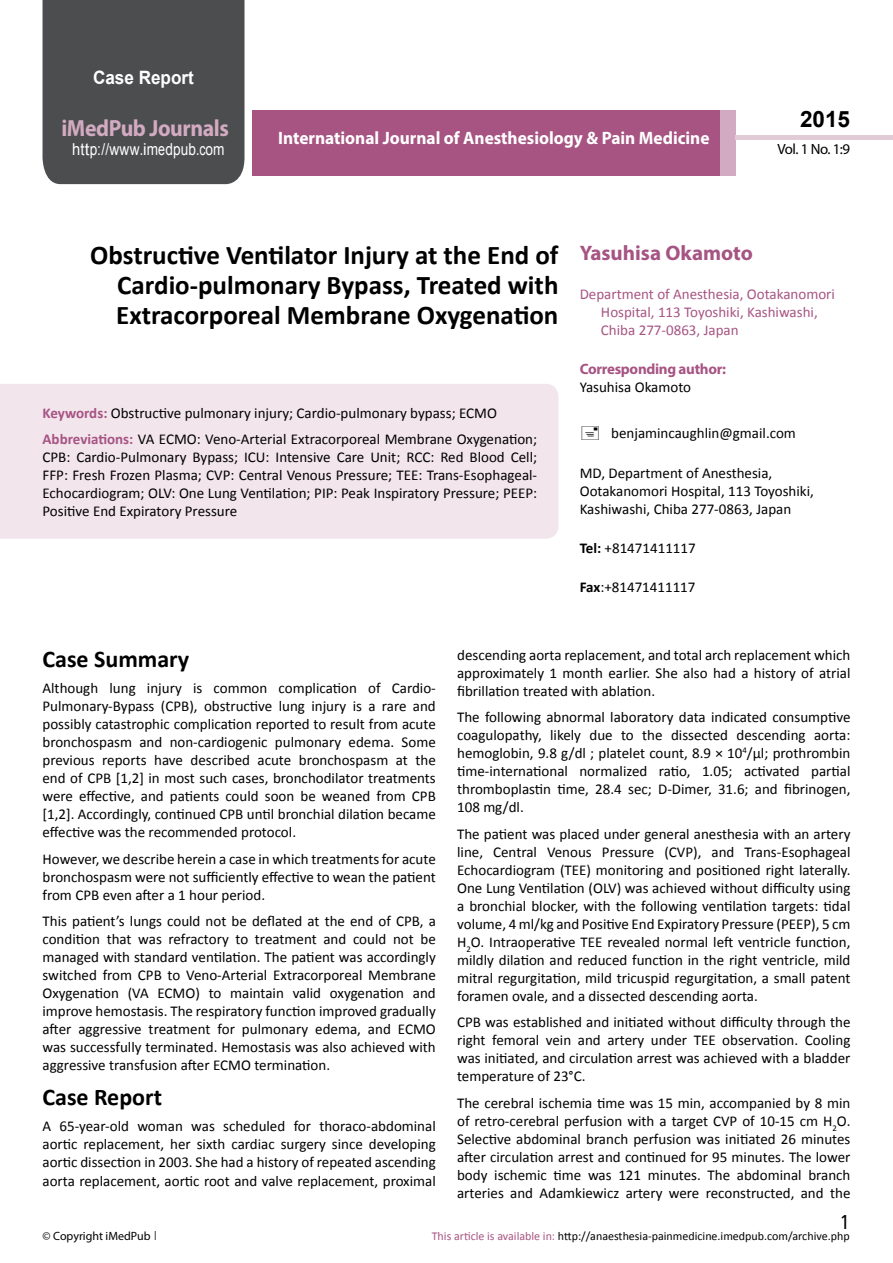
<style>
.page{position:relative;width:893px;height:1263px;background:#fff}
.page>*{position:absolute;margin:0;border:0;box-sizing:border-box;transform-origin:0 0}
.t1{font:700 27px/29.7px "Calibri";color:#000;text-align:justify}
.t2{font:25.5px "Tunga";color:#000}
.t3{font:700 24px "Calibri";color:#000}
.t4{font:700 23.4px "Myriad Pro";letter-spacing:-.02em;color:#d2aac1;scale:.93 1}
.t5{font:700 22.5px "Arial";color:#000}
.t6{font:700 21px "Myriad Pro";color:#a55483}
.t7{font:700 18.45px "Arial";color:#fff;scale:.93 1}
.t8{font:700 18px "Myriad Pro";color:#fff;scale:.96 1}
.t9{font:16.5px "Arial";letter-spacing:.01em;color:#fff;scale:.89 1}
.t10{font:15px/18px "Calibri";color:#000;text-align:justify}
.t11{font:15px/18px "Calibri";color:#a75483}
.t12{font:700 15px "Myriad Pro";letter-spacing:-.02em;color:#a75483}
.t13{font:14.85px "Myriad Pro";color:#000}
.t14{font:12px "Calibri";color:#000}
.t15{font:12px "Myriad Pro";color:#000}
.s1{font-family:"Calibri"}
.s2{font-weight:700;color:#a75483}
.s3{font-weight:700}
.s4{font-family:"Tunga"}
.s5{color:#a75483}
</style>
<div class="page">
<div style="left:252px;top:110px;width:469px;height:66px;background:#a75483"></div>
<div style="left:720px;top:110px;width:16px;height:66px;background:#d2aac1"></div>
<div style="left:43px;top:0;width:201px;height:184px;background:#4c4d4f"></div>
<div style="left:736px;top:135px;width:157px;height:5px;background:#e1cbd6"></div>
<div style="left:0;top:384px;width:558px;height:155px;background:#f2e5ec"></div>
<p class="t7" style="left:93px;top:65px;width:110px">Case Report</p>
<h3 class="t4" style="left:61px;top:113px;width:181px">iMedPub Journals</h3>
<p class="t9" style="left:72px;top:139px;width:173px">http://www<span class="s1">.</span>imedpub<span class="s1">.</span>com</p>
<p class="t8" style="left:278px;top:126px;width:451px">International Journal of Anesthesiology &amp; Pain Medicine</p>
<h3 class="t5" style="left:800px;top:104px;width:52px">2015</h3>
<p class="t13" style="left:778px;top:140px;width:74px">Vol. 1 No. 1:9</p>
<h1 class="t1" style="left:116px;top:241px;width:444px;text-indent:-26px">Obstructive Ventilator Injury at the End of Cardio-pulmonary Bypass, Treated with Extracorporeal Membrane Oxygenation</h1>
<p class="t10" style="left:43px;top:400px;width:496px;line-height:26.5px"><span class="s2">Keywords:</span> Obstructive pulmonary injury; Cardio-pulmonary bypass; ECMO<br><span class="s2">Abbreviations:</span> VA ECMO: Veno-Arterial Extracorporeal Membrane Oxygenation;</p>
<p class="t10" style="left:43px;top:448px;width:496px">CPB: Cardio-Pulmonary Bypass; ICU: Intensive Care Unit; RCC: Red Blood Cell; FFP: Fresh Frozen Plasma; CVP: Central Venous Pressure; TEE: Trans-Esophageal-Echocardiogram; OLV: One Lung Ventilation; PIP: Peak Inspiratory Pressure; PEEP:<br>Positive End Expiratory Pressure</p>
<h3 class="t6" style="left:580px;top:239px;width:175px">Yasuhisa Okamoto</h3>
<p class="t11" style="left:601px;top:285px;width:235px;text-indent:-21px">Department of Anesthesia, Ootakanomori<br>Hospital, 113 Toyoshiki, Kashiwashi,<br>Chiba 277-0863, Japan</p>
<p class="t12" style="left:580px;top:359px;width:148px">Corresponding author:</p>
<p class="t10" style="left:580px;top:378px;width:113px">Yasuhisa Okamoto</p>
<p class="t10" style="left:611px;top:424px;width:186px">benjamincaughlin@gmail.com</p>
<p class="t10" style="left:580px;top:464px;width:236px;text-align:left">MD, Department of Anesthesia,<br>Ootakanomori Hospital, 113 Toyoshiki,<br>Kashiwashi, Chiba 277-0863, Japan</p>
<p class="t10" style="left:580px;top:539px;width:118px"><span class="s3">Tel:</span> +81471411117</p>
<p class="t10" style="left:580px;top:578px;width:117px"><span class="s3">Fax</span>:+81471411117</p>
<h3 class="t3" style="left:43px;top:643px;width:148px">Case Summary</h3>
<p class="t10" style="left:43px;top:679px;width:395px">Although lung injury is common complication of Cardio-Pulmonary-Bypass (CPB), obstructive lung injury is a rare and possibly catastrophic complication reported to result from acute bronchospasm and non-cardiogenic pulmonary edema. Some previous reports have described acute bronchospasm at the end of CPB [1,2] in most such cases, bronchodilator treatments were effective, and patients could soon be weaned from CPB [1,2]. Accordingly, continued CPB until bronchial dilation became effective was the recommended protocol.</p>
<p class="t10" style="left:43px;top:850px;width:395px">However, we describe herein a case in which treatments for acute bronchospasm were not sufficiently effective to wean the patient from CPB even after a 1 hour period.</p>
<p class="t10" style="left:43px;top:912px;width:395px">This patient’s lungs could not be deflated at the end of CPB, a condition that was refractory to treatment and could not be managed with standard ventilation. The patient was accordingly switched from CPB to Veno-Arterial Extracorporeal Membrane Oxygenation (VA ECMO) to maintain valid oxygenation and improve hemostasis. The respiratory function improved gradually after aggressive treatment for pulmonary edema, and ECMO was successfully terminated. Hemostasis was also achieved with aggressive transfusion after ECMO termination.</p>
<h3 class="t3" style="left:43px;top:1082px;width:121px">Case Report</h3>
<p class="t10" style="left:43px;top:1117px;width:395px">A 65-year-old woman was scheduled for thoraco-abdominal aortic replacement, her sixth cardiac surgery since developing aortic dissection in 2003. She had a history of repeated ascending aorta replacement, aortic root and valve replacement, proximal</p>
<p class="t10" style="left:457px;top:646px;width:395px">descending aorta replacement, and total arch replacement which approximately 1 month earlier. She also had a history of atrial fibrillation treated with ablation.</p>
<p class="t10" style="left:457px;top:708px;width:395px">The following abnormal laboratory data indicated consumptive coagulopathy, likely due to the dissected descending aorta: hemoglobin, 9.8 g/dl ; platelet count, 8.9 × 10<sup>4</sup>/µl; prothrombin time-international normalized ratio, 1.05; activated partial thromboplastin time, 28.4 sec; D-Dimer, 31.6; and fibrinogen, 108 mg/dl.</p>
<p class="t10" style="left:457px;top:825px;width:395px">The patient was placed under general anesthesia with an artery line, Central Venous Pressure (CVP), and Trans-Esophageal Echocardiogram (TEE) monitoring and positioned right laterally.<br>One Lung Ventilation (OLV) was achieved without difficulty using a bronchial blocker, with the following ventilation targets: tidal volume, 4 ml/kg and Positive End Expiratory Pressure (PEEP), 5 cm H<sub>2</sub>O. Intraoperative TEE revealed normal left ventricle function, mildly dilation and reduced function in the right ventricle, mild mitral regurgitation, mild tricuspid regurgitation, a small patent foramen ovale, and a dissected descending aorta.</p>
<p class="t10" style="left:457px;top:1013px;width:395px">CPB was established and initiated without difficulty through the right femoral vein and artery under TEE observation. Cooling was initiated, and circulation arrest was achieved with a bladder temperature of 23°C.</p>
<p class="t10" style="left:457px;top:1094px;width:395px">The cerebral ischemia time was 15 min, accompanied by 8 min of retro-cerebral perfusion with a target CVP of 10-15 cm H<sub>2</sub>O.<br>Selective abdominal branch perfusion was initiated 26 minutes after circulation arrest and continued for 95 minutes. The lower body ischemic time was 121 minutes. The abdominal branch arteries and Adamkiewicz artery were reconstructed, and the</p>
<h2 class="t2" style="left:841px;top:1205px;width:9px">1</h2>
<p class="t15" style="left:43px;top:1228px;width:115px">© Copyright iMedPub <span class="s4">|</span></p>
<p class="t14" style="left:432px;top:1228px;width:419px"><span class="s5">This article is available in:</span> http://anaesthesia-painmedicine.imedpub.com/archive.php</p>
</div>
